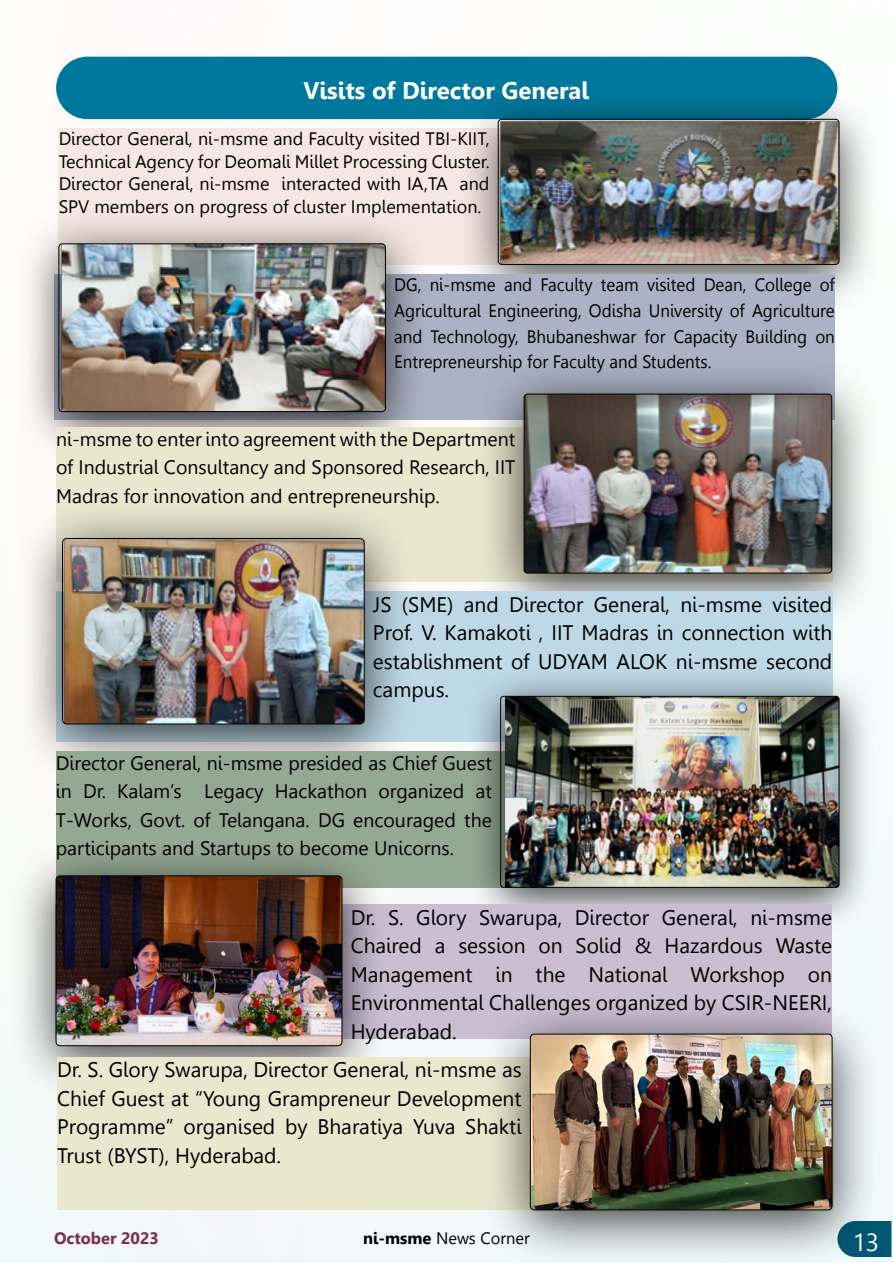
<style>
.page{position:relative;width:893px;height:1263px;background:#fff}
.page>*{position:absolute;margin:0;border:0;box-sizing:border-box;transform-origin:0 0}
.t1{font:24.75px "Leelawadee";color:#fff}
.t2{font:700 24px "Leelawadee";color:#fff}
.t3{font:21px/28.5px "Leelawadee";color:#000;text-align:justify}
.t4{font:19.5px/28.5px "Leelawadee";color:#000;text-align:justify}
.t5{font:18px/22.5px "Leelawadee";color:#000;text-align:justify}
.t6{font:18px/25.5px "Leelawadee";color:#000;text-align:justify;scale:.94 1}
.t7{font:16.5px "Leelawadee";color:#000}
.t8{font:700 16.5px "Leelawadee";color:#79304b}
.s1{font-weight:700}
</style>
<div class="page">
<img style="left:0;top:56px;width:893px;height:1207px">
<svg style="left:880px;top:1221px;width:11px;height:36px"></svg>
<div style="left:56px;top:57px;width:781px;height:62px;background:#00779d;border-radius:31px"></div>
<div style="left:59px;top:128px;width:776px;height:137px;background:#f5e7e2"></div>
<div style="left:457px;top:88px;width:425px;height:230px;background:#000;opacity:.75"></div>
<img style="left:500px;top:121px;width:339px;height:143px">
<div style="left:498px;top:119px;width:341px;height:146px;border:1px solid #000;border-radius:4px"></div>
<div style="left:54px;top:274px;width:781px;height:146px;background:#abb2c4"></div>
<div style="left:17px;top:210px;width:412px;height:255px;background:#000;opacity:.75"></div>
<img style="left:60px;top:244px;width:325px;height:168px">
<div style="left:59px;top:244px;width:327px;height:168px;border:1px solid #000;border-radius:4px"></div>
<div style="left:56px;top:427px;width:776px;height:155px;background:#eae7cf"></div>
<div style="left:475px;top:356px;width:406px;height:277px;background:#000;opacity:.75"></div>
<img style="left:524px;top:394px;width:308px;height:179px">
<div style="left:524px;top:394px;width:308px;height:179px;border:1px solid #000;border-radius:4px"></div>
<div style="left:56px;top:592px;width:776px;height:150px;background:#bed9e5"></div>
<div style="left:16px;top:500px;width:397px;height:283px;background:#000;opacity:.75"></div>
<img style="left:64px;top:538px;width:300px;height:186px">
<div style="left:62px;top:538px;width:302px;height:186px;border:1px solid #000;border-radius:4px"></div>
<div style="left:56px;top:751px;width:776px;height:136px;background:#94a992"></div>
<div style="left:466px;top:667px;width:410px;height:267px;background:#000;opacity:.75"></div>
<img style="left:504px;top:696px;width:335px;height:191px">
<div style="left:500px;top:696px;width:339px;height:191px;border:1px solid #000;border-radius:3px"></div>
<div style="left:56px;top:905px;width:776px;height:134px;background:#cbbed2"></div>
<div style="left:9px;top:839px;width:379px;height:264px;background:#000;opacity:.75"></div>
<img style="left:56px;top:876px;width:286px;height:170px">
<div style="left:56px;top:876px;width:286px;height:170px;border:1px solid #000;border-radius:4px"></div>
<div style="left:57px;top:1057px;width:776px;height:153px;background:#eae7cf"></div>
<div style="left:482px;top:996px;width:398px;height:267px;background:#000;opacity:.75"></div>
<img style="left:531px;top:1034px;width:301px;height:176px">
<div style="left:530px;top:1034px;width:302px;height:176px;border:1px solid #000;border-radius:4px"></div>
<p class="t2" style="left:304px;top:77px;width:287px">Visits of Director General</p>
<p class="t5" style="left:59px;top:128px;width:432px">Director General, ni-msme and Faculty visited TBI-KIIT, Technical Agency for Deomali Millet Processing Cluster.<br>Director General, ni-msme interacted with IA,TA and SPV members on progress of cluster Implementation.</p>
<p class="t6" style="left:394px;top:273px;width:470px">DG, ni-msme and Faculty team visited Dean, College of Agricultural Engineering, Odisha University of Agriculture and Technology, Bhubaneshwar for Capacity Building on Entrepreneurship for Faculty and Students.</p>
<p class="t4" style="left:56px;top:425px;width:461px">ni-msme to enter into agreement with the Department of Industrial Consultancy and Sponsored Research, IIT Madras for innovation and entrepreneurship.</p>
<p class="t3" style="left:373px;top:590px;width:461px">JS (SME) and Director General, ni-msme visited Prof. V. Kamakoti , IIT Madras in connection with establishment of UDYAM ALOK ni-msme second campus.</p>
<p class="t4" style="left:56px;top:749px;width:438px">Director General, ni-msme presided as Chief Guest in Dr. Kalam’s Legacy Hackathon organized at T-Works, Govt. of Telangana. DG encouraged the participants and Startups to become Unicorns.</p>
<p class="t3" style="left:351px;top:903px;width:483px">Dr. S. Glory Swarupa, Director General, ni-msme Chaired a session on Solid &amp; Hazardous Waste Management in the National Workshop on Environmental Challenges organized by CSIR-NEERI, Hyderabad.</p>
<p class="t3" style="left:57px;top:1056px;width:466px">Dr. S. Glory Swarupa, Director General, ni-msme as Chief Guest at “Young Grampreneur Development Programme” organised by Bharatiya Yuva Shakti Trust (BYST), Hyderabad.</p>
<p class="t8" style="left:54px;top:1228px;width:107px">October 2023</p>
<p class="t7" style="left:363px;top:1228px;width:168px"><span class="s1">ni-msme</span> News Corner</p>
<p class="t1" style="left:853px;top:1228px;width:28px">13</p>
</div>
